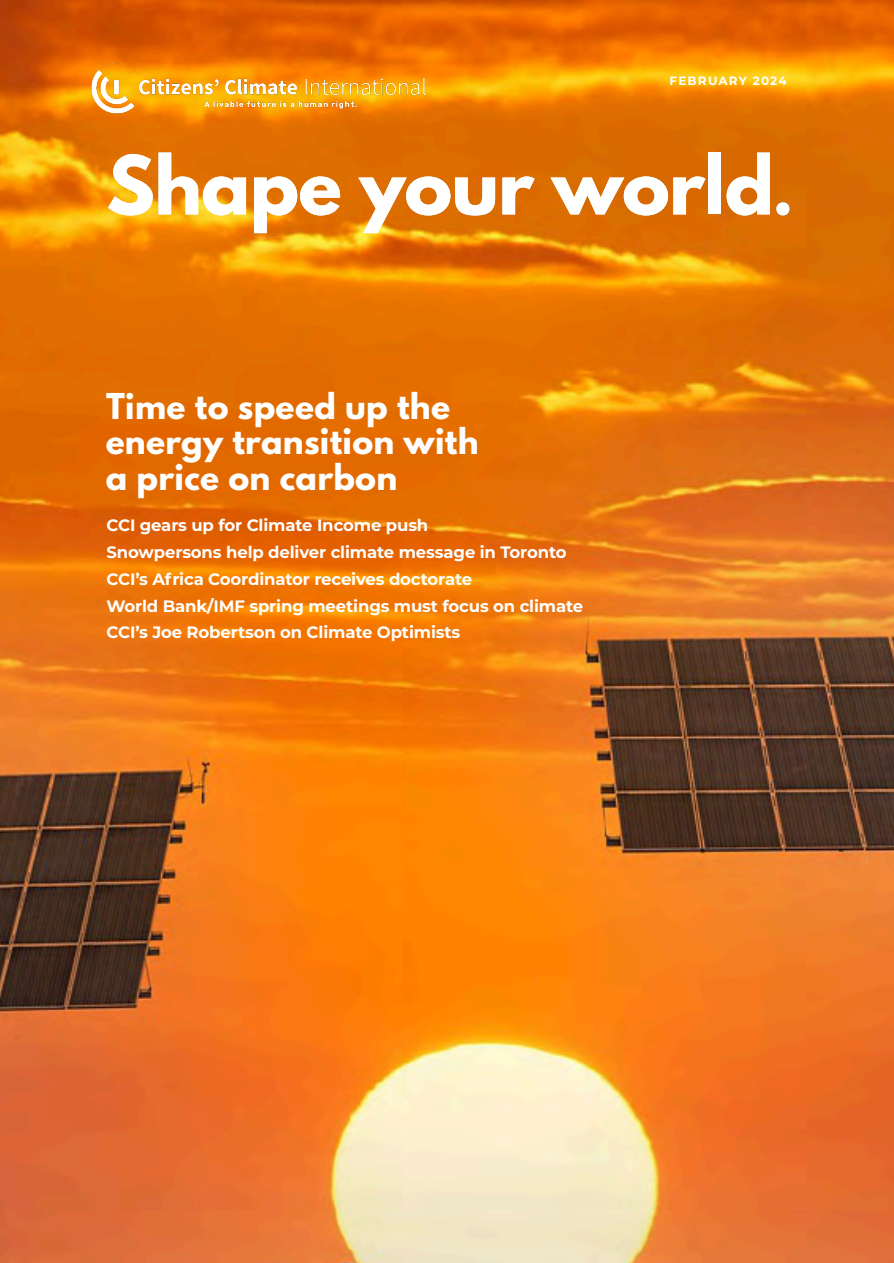
<style>
.page{position:relative;width:894px;height:1263px;background:#fff}
.page>*{position:absolute;margin:0;border:0;box-sizing:border-box;transform-origin:0 0}
.t1{font:700 72px "League Spartan";letter-spacing:-.01em;color:#ebebeb}
.t2{font:700 31.65px "League Spartan";letter-spacing:.01em;color:#fff}
.t3{font:700 16.5px "Montserrat";letter-spacing:-.01em;color:#fff}
.t4{font:700 12px "Montserrat";letter-spacing:.1em;color:#fff}
.s1{font-family:"Aileron";font-weight:800;color:#56c4ff}
</style>
<div class="page">
<img style="left:0;top:0;width:893px;height:1263px">
<img style="left:89px;top:56px;width:341px;height:66px">
<p class="t4" style="left:669px;top:73px;width:119px">FEBRUARY 2024</p>
<p class="t1" style="left:106px;top:160px;width:686px">Shape your world<span class="s1">.</span></p>
<p class="t2" style="left:106px;top:395px;width:345px">Time to speed up the</p>
<p class="t2" style="left:106px;top:466px;width:293px">a price on carbon</p>
<p class="t2" style="left:106px;top:430px;width:374px">energy transition with</p>
<p class="t3" style="left:106px;top:515px;width:323px">CCI gears up for Climate Income push</p>
<p class="t3" style="left:106px;top:542px;width:461px">Snowpersons help deliver climate message in Toronto</p>
<p class="t3" style="left:106px;top:569px;width:367px">CCI’s Africa Coordinator receives doctorate</p>
<p class="t3" style="left:106px;top:596px;width:478px">World Bank/IMF spring meetings must focus on climate</p>
<p class="t3" style="left:106px;top:622px;width:355px">CCI’s Joe Robertson on Climate Optimists</p>
</div>
